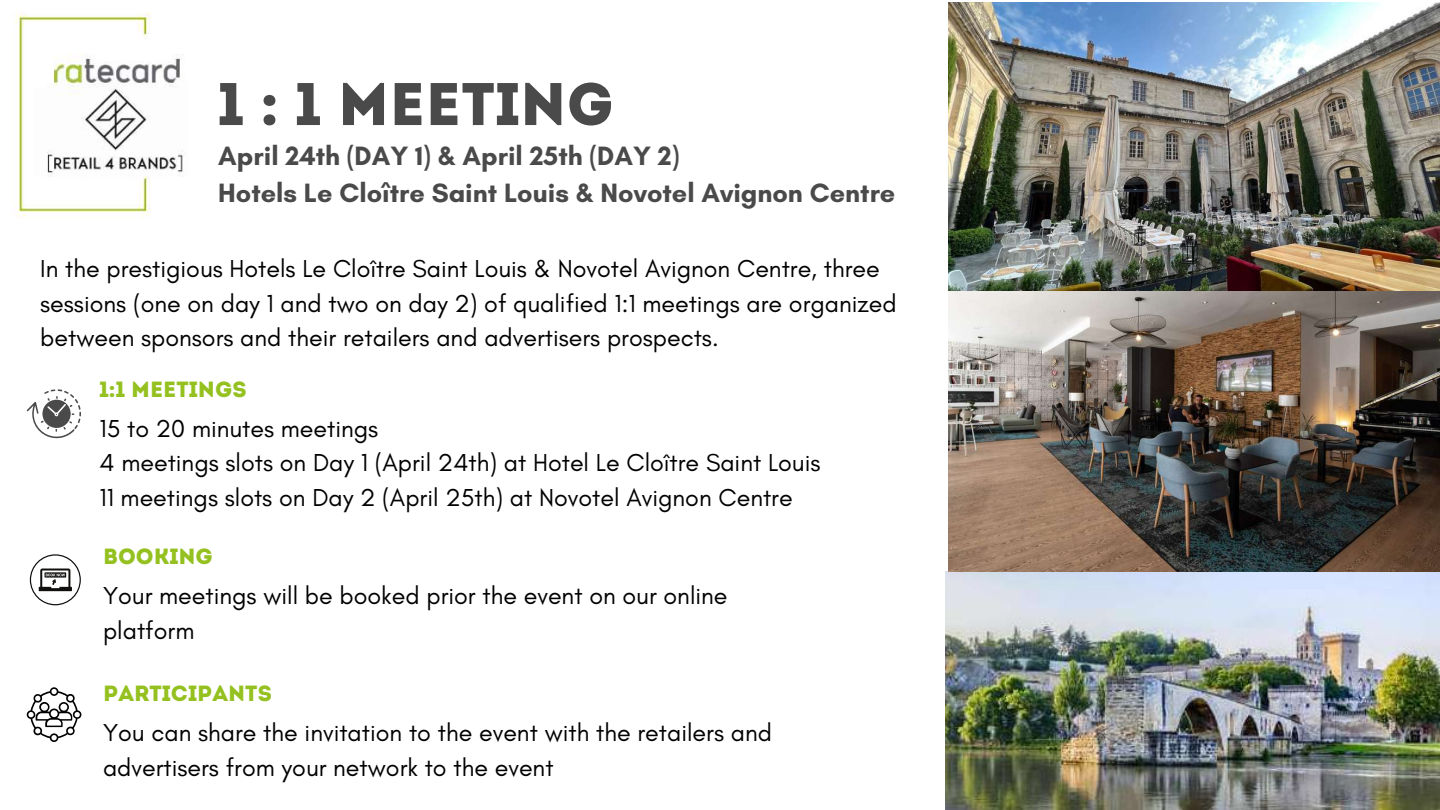
<style>
.page{position:relative;width:1440px;height:810px;background:#fff}
.page>*{position:absolute;margin:0;border:0;box-sizing:border-box;transform-origin:0 0}
.t1{font:60px "Intro";color:#4a4a4a}
.t2{font:700 27px/37.5px "Glacial Indifference";color:#4a4a4a}
.t3{font:25px/34.5px "Glacial Indifference";color:#000}
.t4{font:22px "Intro";color:#94c11f}
</style>
<div class="page">
<img style="left:945px;top:572px;width:495px;height:238px">
<img style="left:14px;top:12px;width:171px;height:206px">
<svg style="left:27px;top:389px;width:54px;height:50px"></svg>
<svg style="left:30px;top:554px;width:51px;height:51px"></svg>
<svg style="left:27px;top:687px;width:54px;height:55px"></svg>
<img style="left:949px;top:2px;width:491px;height:570px">
<h1 class="t1" style="left:218px;top:80px;width:397px">1 : 1 MEETING</h1>
<p class="t2" style="left:218px;top:136px;width:679px">April 24th (DAY 1) &amp; April 25th (DAY 2)<br>Hotels Le Cloître Saint Louis &amp; Novotel Avignon Centre</p>
<p class="t3" style="left:40px;top:251px;width:858px">In the prestigious Hotels Le Cloître Saint Louis &amp; Novotel Avignon Centre, three sessions (one on day 1 and two on day 2) of qualified 1:1 meetings are organized between sponsors and their retailers and advertisers prospects.</p>
<p class="t4" style="left:100px;top:380px;width:149px">1:1 MEETINGS</p>
<p class="t3" style="left:100px;top:411px;width:722px">15 to 20 minutes meetings<br>4 meetings slots on Day 1 (April 24th) at Hotel Le Cloître Saint Louis<br>11 meetings slots on Day 2 (April 25th) at Novotel Avignon Centre</p>
<p class="t4" style="left:103px;top:548px;width:111px">BOOKING</p>
<p class="t3" style="left:103px;top:578px;width:626px">Your meetings will be booked prior the event on our online platform</p>
<p class="t4" style="left:103px;top:684px;width:170px">PARTICIPANTS</p>
<p class="t3" style="left:103px;top:715px;width:670px">You can share the invitation to the event with the retailers and advertisers from your network to the event</p>
</div>
